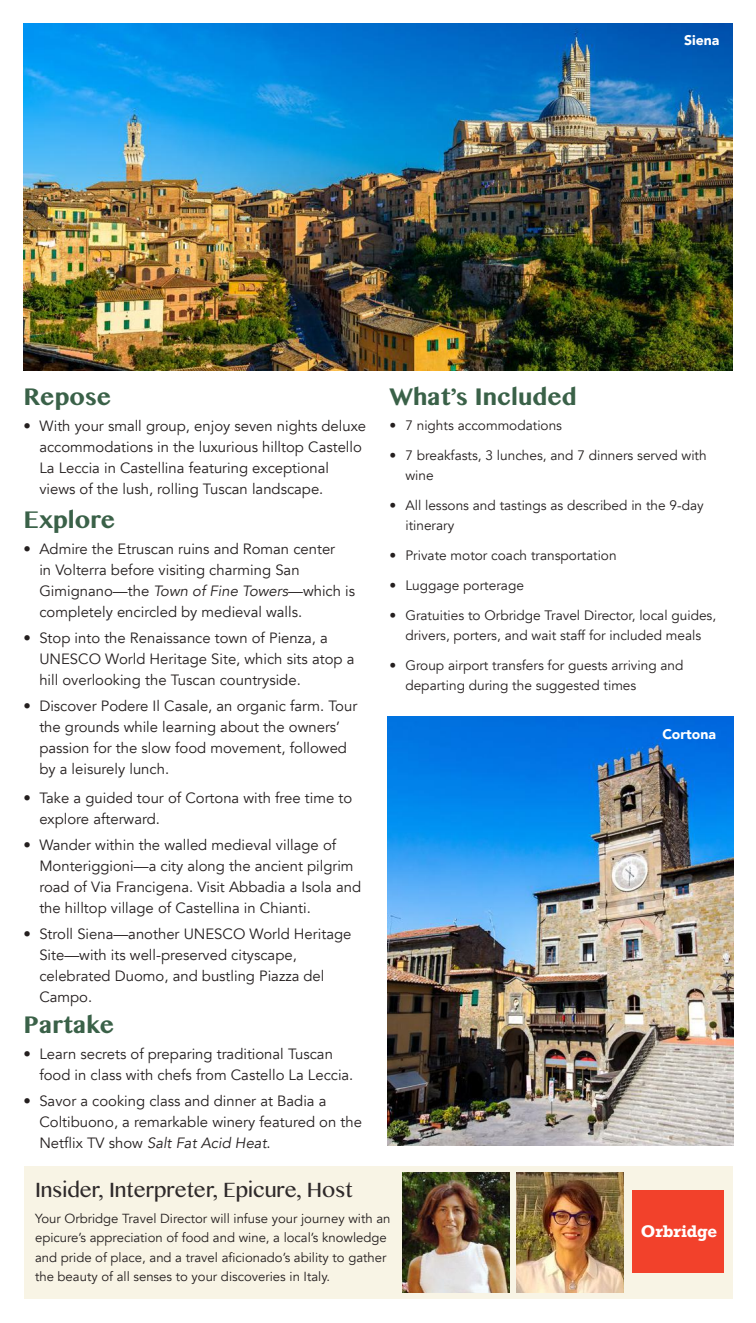
<style>
.page{position:relative;width:756px;height:1323px;background:#fff}
.page>*{position:absolute;margin:0;border:0;box-sizing:border-box;transform-origin:0 0}
.t1{font:700 28px "Khmer MN";color:#3a6148}
.t2{font:24.5px "Khmer MN";color:#2e292a}
.t3{font:700 15.75px "Rockwell";letter-spacing:-.015em;color:#fff}
.t4{font:14.88px/21px "Avenir";color:#241f1f}
.t5{font:900 14px "Avenir";color:#fff}
.t6{font:13.65px/19.9px "Avenir";color:#241f1f}
.t7{font:13.12px/19.2px "Avenir";color:#241f1f}
.s1{font-style:italic}
</style>
<div class="page">
<img style="left:24px;top:24px;width:709px;height:346px">
<div style="left:24px;top:1166px;width:708px;height:133px;background:#f8f4e5"></div>
<div style="left:632px;top:1190px;width:92px;height:83px;background:#f2412b"></div>
<img style="left:402px;top:1173px;width:108px;height:119px">
<img style="left:517px;top:1173px;width:107px;height:119px">
<img style="left:388px;top:717px;width:345px;height:428px">
<p class="t5" style="left:684px;top:28px;width:37px">Siena</p>
<h1 class="t1" style="left:390px;top:379px;width:189px">What’s Included</h1>
<p class="t6" style="left:390px;top:415px;width:174px">• 7 nights accommodations</p>
<p class="t6" style="left:405px;top:445px;width:303px;text-indent:-16px">• 7 breakfasts, 3 lunches, and 7 dinners served with wine</p>
<p class="t6" style="left:405px;top:495px;width:300px;text-indent:-16px">• All lessons and tastings as described in the 9-day itinerary</p>
<p class="t6" style="left:390px;top:545px;width:228px">• Private motor coach transportation</p>
<p class="t6" style="left:390px;top:575px;width:136px">• Luggage porterage</p>
<p class="t6" style="left:390px;top:605px;width:328px;text-align:center">• Gratuities to Orbridge Travel Director, local guides, drivers, porters, and wait staff for included meals</p>
<p class="t6" style="left:405px;top:655px;width:280px;text-indent:-16px">• Group airport transfers for guests arriving and departing during the suggested times</p>
<p class="t5" style="left:662px;top:722px;width:55px">Cortona</p>
<h1 class="t1" style="left:24px;top:379px;width:89px">Repose</h1>
<p class="t4" style="left:39px;top:416px;width:328px;text-indent:-16px">• With your small group, enjoy seven nights deluxe accommodations in the luxurious hilltop Castello La Leccia in Castellina featuring exceptional views of the lush, rolling Tuscan landscape.</p>
<h1 class="t1" style="left:24px;top:502px;width:93px">Explore</h1>
<p class="t4" style="left:39px;top:539px;width:317px;text-indent:-16px">• Admire the Etruscan ruins and Roman center<br>in Volterra before visiting charming San Gimignano—the <span class="s1">Town of Fine Towers</span>—which is completely encircled by medieval walls.</p>
<p class="t4" style="left:39px;top:628px;width:317px;text-indent:-16px">• Stop into the Renaissance town of Pienza, a<br>UNESCO World Heritage Site, which sits atop a hill overlooking the Tuscan countryside.</p>
<p class="t4" style="left:39px;top:696px;width:319px;text-indent:-16px">• Discover Podere Il Casale, an organic farm. Tour the grounds while learning about the owners’ passion for the slow food movement, followed by a leisurely lunch.</p>
<p class="t4" style="left:39px;top:788px;width:314px;text-indent:-16px">• Take a guided tour of Cortona with free time to explore afterward.</p>
<p class="t4" style="left:39px;top:835px;width:323px;text-indent:-16px">• Wander within the walled medieval village of Monteriggioni—a city along the ancient pilgrim road of Via Francigena. Visit Abbadia a Isola and the hilltop village of Castellina in Chianti.</p>
<p class="t4" style="left:39px;top:924px;width:314px;text-indent:-16px">• Stroll Siena—another UNESCO World Heritage Site—with its well-preserved cityscape, celebrated Duomo, and bustling Piazza del Campo.</p>
<h1 class="t1" style="left:24px;top:1007px;width:92px">Partake</h1>
<p class="t4" style="left:39px;top:1044px;width:316px;text-indent:-16px">• Learn secrets of preparing traditional Tuscan food in class with chefs from Castello La Leccia.</p>
<p class="t4" style="left:39px;top:1091px;width:324px;text-indent:-16px">• Savor a cooking class and dinner at Badia a<br>Coltibuono, a remarkable winery featured on the<br>Netflix TV show <span class="s1">Salt Fat Acid Heat</span>.</p>
<h2 class="t2" style="left:35px;top:1174px;width:319px">Insider, Interpreter, Epicure, Host</h2>
<p class="t7" style="left:35px;top:1209px;width:357px">Your Orbridge Travel Director will infuse your journey with an epicure’s appreciation of food and wine, a local’s knowledge and pride of place, and a travel aficionado’s ability to gather the beauty of all senses to your discoveries in Italy.</p>
<p class="t3" style="left:641px;top:1221px;width:78px">Orbridge</p>
</div>
